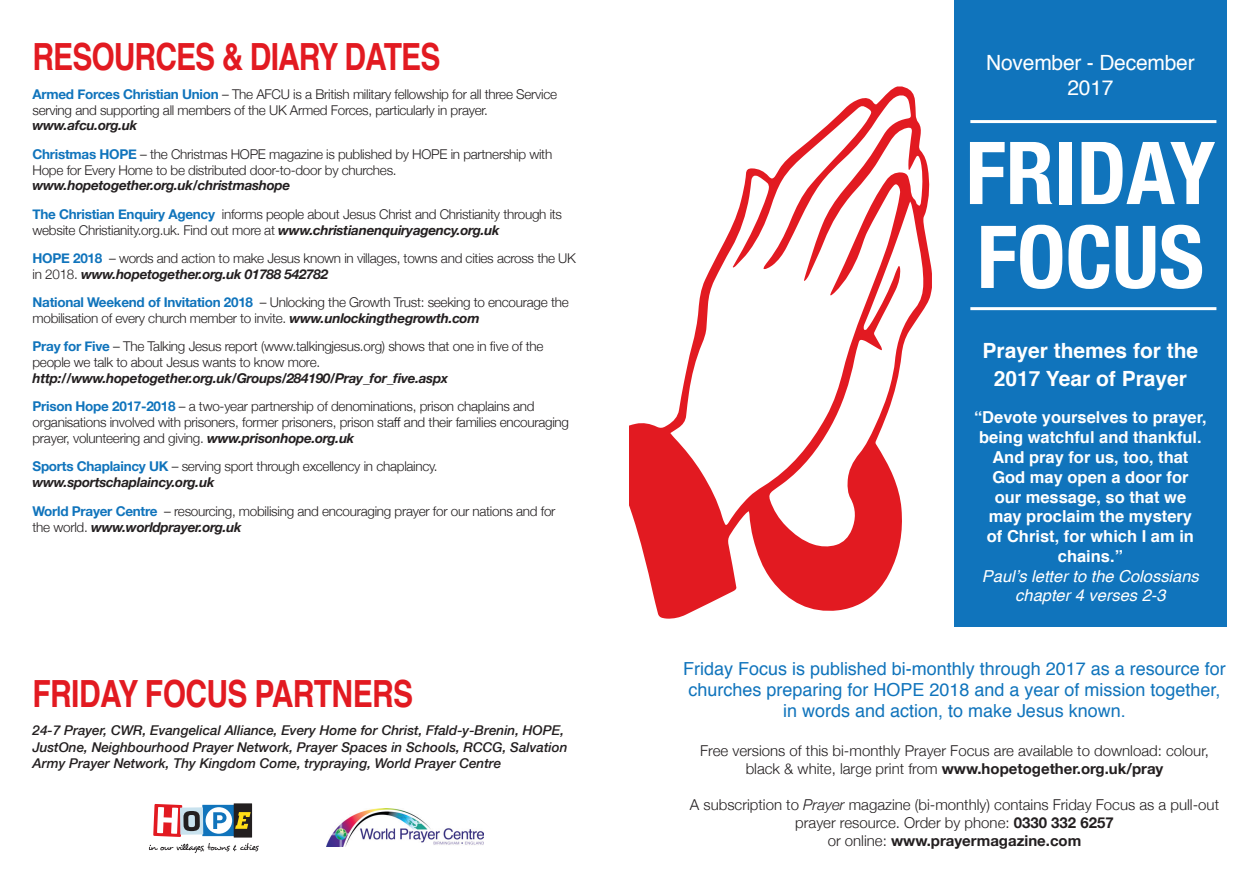
<style>
.page{position:relative;width:1259px;height:893px;background:#fff}
.page>*{position:absolute;margin:0;border:0;box-sizing:border-box;transform-origin:0 0}
.t1{font:700 condensed 86.85px "Helvetica Neue";color:#fff}
.t2{font:700 37.5px "Helvetica";letter-spacing:-.03em;color:#e21a21;scale:.8 1}
.t3{font:700 21px/28.5px "Helvetica";color:#fff;text-align:center}
.t4{font:21px/25.2px "Helvetica";letter-spacing:-.01em;color:#fff;text-align:center}
.t5{font:18px/21px "Helvetica";color:#1074bc;text-align:center}
.t6{font:700 16.5px/19.8px "Helvetica";color:#fff;text-align:center}
.t7{font:italic 16.5px/19.8px "Helvetica";color:#fff;text-align:center}
.t8{font:300 15px/18px "Helvetica Neue";color:#231f20;text-align:center}
.t9{font:300 13.5px/15.8px "Helvetica Neue";letter-spacing:-.02em;color:#231f20}
.t10{font:italic 500 13.5px/16.2px "Helvetica Neue";color:#231f20}
.s1{font-weight:700;color:#1074bc}
.s2{font-weight:700;font-style:italic}
.s3{font-weight:700}
.s4{font-style:italic}
</style>
<div class="page">
<div style="left:954px;top:0;width:272px;height:627px;background:#1074bc"></div>
<svg style="left:629px;top:86px;width:303px;height:533px"></svg>
<hr style="left:970px;top:120px;width:246px;height:3px;background:#fff">
<hr style="left:970px;top:307px;width:246px;height:3px;background:#fff">
<img style="left:326px;top:808px;width:157px;height:38px">
<svg style="left:149px;top:803px;width:110px;height:50px"></svg>
<p class="t2" style="left:33px;top:27px;width:511px">RESOURCES &amp; DIARY DATES</p>
<p class="t9" style="left:33px;top:85px;width:526px"><span class="s1">Armed Forces Christian Union</span> – The AFCU is a British military fellowship for all three Service serving and supporting all members of the UK Armed Forces, particularly in prayer. <span class="s2">www.afcu.org.uk</span></p>
<p class="t9" style="left:33px;top:145px;width:521px"><span class="s1">Christmas HOPE</span> – the Christmas HOPE magazine is published by HOPE in partnership with<br>Hope for Every Home to be distributed door-to-door by churches. <span class="s2">www.hopetogether.org.uk/christmashope</span></p>
<p class="t9" style="left:33px;top:205px;width:531px"><span class="s1">The Christian Enquiry Agency</span> informs people about Jesus Christ and Christianity through its website Christianity.org.uk. Find out more at <span class="s2">www.christianenquiryagency.org.uk</span></p>
<p class="t9" style="left:33px;top:249px;width:545px"><span class="s1">HOPE 2018</span> – words and action to make Jesus known in villages, towns and cities across the UK in 2018. <span class="s2">www.hopetogether.org.uk 01788 542782</span></p>
<p class="t9" style="left:33px;top:294px;width:538px"><span class="s1">National Weekend of Invitation 2018</span> – Unlocking the Growth Trust: seeking to encourage the mobilisation of every church member to invite. <span class="s2">www.unlockingthegrowth.com</span></p>
<p class="t9" style="left:33px;top:338px;width:512px"><span class="s1">Pray for Five</span> – The Talking Jesus report (www.talkingjesus.org) shows that one in five of the people we talk to about Jesus wants to know more. <span class="s2">http://www.hopetogether.org.uk/Groups/284190/Pray_for_five.aspx</span></p>
<p class="t9" style="left:33px;top:398px;width:538px"><span class="s1">Prison Hope 2017-2018</span> – a two-year partnership of denominations, prison chaplains and organisations involved with prisoners, former prisoners, prison staff and their families encouraging prayer, volunteering and giving. <span class="s2">www.prisonhope.org.uk</span></p>
<p class="t9" style="left:33px;top:458px;width:407px"><span class="s1">Sports Chaplaincy UK</span> – serving sport through excellency in chaplaincy. <span class="s2">www.sportschaplaincy.org.uk</span></p>
<p class="t9" style="left:33px;top:502px;width:524px;line-height:16.2px"><span class="s1">World Prayer Centre</span> – resourcing, mobilising and encouraging prayer for our nations and for the world. <span class="s2">www.worldprayer.org.uk</span></p>
<p class="t2" style="left:33px;top:663px;width:477px">FRIDAY FOCUS PARTNERS</p>
<p class="t10" style="left:33px;top:722px;width:536px">24-7 Prayer, CWR, Evangelical Alliance, Every Home for Christ, Ffald-y-Brenin, HOPE,<br>JustOne, Neighbourhood Prayer Network, Prayer Spaces in Schools, RCCG, Salvation<br>Army Prayer Network, Thy Kingdom Come, trypraying, World Prayer Centre</p>
<p class="t4" style="left:986px;top:51px;width:210px">November - December<br>2017</p>
<p class="t1" style="left:965px;top:101px;width:251px">FRIDAY</p>
<p class="t1" style="left:977px;top:185px;width:229px">FOCUS</p>
<p class="t3" style="left:982px;top:336px;width:217px">Prayer themes for the<br>2017 Year of Prayer</p>
<p class="t6" style="left:974px;top:408px;width:234px">“Devote yourselves to prayer, being watchful and thankful.<br>And pray for us, too, that<br>God may open a door for<br>our message, so that we<br>may proclaim the mystery<br>of Christ, for which I am in chains.”</p>
<p class="t7" style="left:982px;top:566px;width:218px">Paul’s letter to the Colossians chapter 4 verses 2-3</p>
<p class="t5" style="left:683px;top:659px;width:544px">Friday Focus is published bi-monthly through 2017 as a resource for churches preparing for HOPE 2018 and a year of mission together, in words and action, to make Jesus known.</p>
<p class="t8" style="left:700px;top:740px;width:510px">Free versions of this bi-monthly Prayer Focus are available to download: colour, black &amp; white, large print from <span class="s3">www.hopetogether.org.uk/pray</span></p>
<p class="t8" style="left:690px;top:794px;width:531px">A subscription to <span class="s4">Prayer</span> magazine (bi-monthly) contains Friday Focus as a pull-out prayer resource. Order by phone: <span class="s3">0330 332 6257<br></span>or online: <span class="s3">www.prayermagazine.com</span></p>
</div>
